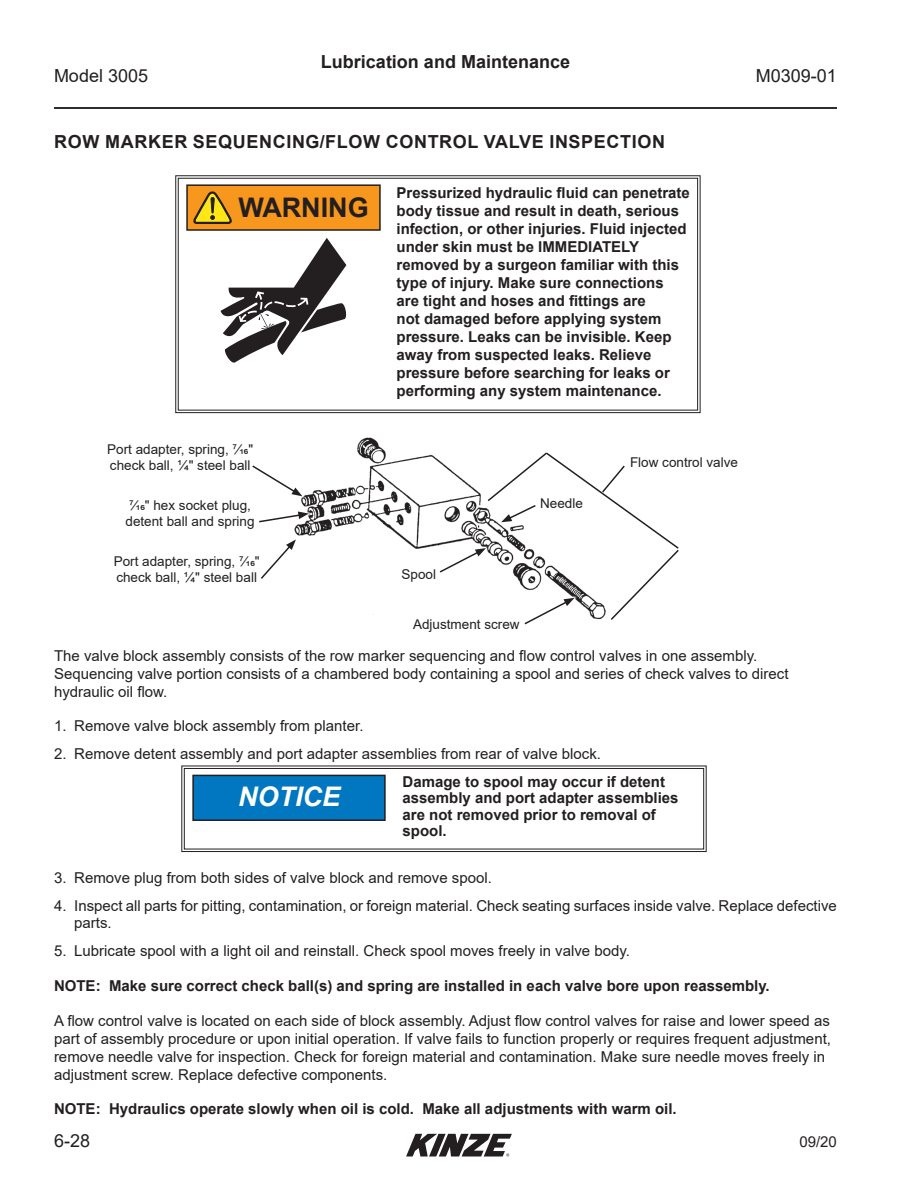
<style>
.page{position:relative;width:918px;height:1188px;background:#fff}
.page>*{position:absolute;margin:0;border:0;box-sizing:border-box;transform-origin:0 0}
.t1{font:700 27px "Arial";color:#231f20}
.t2{font:italic 700 27px "Arial";color:#fff}
.Operation_Description_Header-maintenance{font:700 18px "Arial";letter-spacing:.035em;color:#231f20}
.Operation_Description_Header-maintenance-2{font:700 18px "Arial";color:#231f20}
.t3{font:18px "Arial";color:#231f20}
.paragraph_text_-_full_page{font:15px/18px "Arial";color:#231f20}
.Warning_Danger_Caution_-_centered{font:700 15px/18px "Arial";color:#231f20}
.paragraph_text_-_full_page-2{font:700 15px/16.5px "Arial";color:#231f20}
.Callouts{font:13.5px/16.2px "Arial";color:#231f20}
</style>
<div class="page">
<hr style="left:54px;top:107px;width:783px;height:2px;background:#231f20">
<svg style="left:406px;top:1134px;width:106px;height:22px"></svg>
<img style="left:294px;top:437px;width:144px;height:178px">
<svg style="left:438px;top:452px;width:241px;height:173px"></svg>
<div style="left:257px;top:509px;width:54px;height:16px;background:#fff"></div>
<svg style="left:259px;top:512px;width:50px;height:11px"></svg>
<div style="left:250px;top:463px;width:55px;height:36px;background:#fff"></div>
<svg style="left:252px;top:465px;width:50px;height:31px"></svg>
<div style="left:259px;top:537px;width:40px;height:45px;background:#fff"></div>
<svg style="left:261px;top:540px;width:35px;height:39px"></svg>
<svg style="left:175px;top:175px;width:526px;height:238px"></svg>
<div style="left:178px;top:178px;width:520px;height:232px;border:1px solid #231f20"></div>
<div style="left:187px;top:185px;width:193px;height:45px;background:#f7971d"></div>
<div style="left:186px;top:184px;width:195px;height:47px;border:2px solid #231f20"></div>
<svg style="left:193px;top:191px;width:155px;height:174px"></svg>
<svg style="left:357px;top:374px;width:7px;height:7px"></svg>
<svg style="left:181px;top:765px;width:526px;height:87px"></svg>
<div style="left:184px;top:768px;width:520px;height:81px;border:1px solid #231f20"></div>
<div style="left:193px;top:775px;width:192px;height:45px;background:#0077c0"></div>
<div style="left:192px;top:775px;width:194px;height:46px;border:2px solid #231f20"></div>
<p class="Operation_Description_Header-maintenance-2" style="left:321px;top:49px;width:251px">Lubrication and Maintenance</p>
<p class="t3" style="left:54px;top:63px;width:96px">Model 3005</p>
<p class="t3" style="left:756px;top:63px;width:83px">M0309-01</p>
<p class="Operation_Description_Header-maintenance" style="left:54px;top:129px;width:612px">ROW MARKER SEQUENCING/FLOW CONTROL VALVE INSPECTION</p>
<p class="t1" style="left:238px;top:188px;width:132px">WARNING</p>
<p class="Callouts" style="left:107px;top:441px;width:147px">Port adapter, spring, 7∕16" check ball, ¼" steel ball</p>
<p class="Callouts" style="left:129px;top:497px;width:123px">7∕16" hex socket plug,</p>
<p class="Callouts" style="left:126px;top:513px;width:131px">detent ball and spring</p>
<p class="Callouts" style="left:114px;top:553px;width:147px">Port adapter, spring, 7∕16" check ball, ¼" steel ball</p>
<p class="Warning_Danger_Caution_-_centered" style="left:397px;top:184px;width:295px">Pressurized hydraulic fluid can penetrate body tissue and result in death, serious infection, or other injuries. Fluid injected under skin must be IMMEDIATELY removed by a surgeon familiar with this type of injury. Make sure connections are tight and hoses and fittings are<br>not damaged before applying system pressure. Leaks can be invisible. Keep away from suspected leaks. Relieve pressure before searching for leaks or performing any system maintenance.</p>
<p class="Callouts" style="left:540px;top:495px;width:44px">Needle</p>
<p class="Callouts" style="left:402px;top:566px;width:36px">Spool</p>
<p class="Callouts" style="left:413px;top:616px;width:108px">Adjustment screw</p>
<p class="Callouts" style="left:630px;top:454px;width:110px">Flow control valve</p>
<p class="paragraph_text_-_full_page" style="left:54px;top:646px;width:736px">The valve block assembly consists of the row marker sequencing and flow control valves in one assembly.<br>Sequencing valve portion consists of a chambered body containing a spool and series of check valves to direct hydraulic oil flow.</p>
<p class="paragraph_text_-_full_page" style="left:54px;top:717px;width:311px">1. Remove valve block assembly from planter.</p>
<p class="paragraph_text_-_full_page" style="left:54px;top:745px;width:549px">2. Remove detent assembly and port adapter assemblies from rear of valve block.</p>
<p class="t2" style="left:238px;top:779px;width:104px">NOTICE</p>
<p class="paragraph_text_-_full_page-2" style="left:403px;top:773px;width:277px">Damage to spool may occur if detent assembly and port adapter assemblies are not removed prior to removal of spool.</p>
<p class="paragraph_text_-_full_page" style="left:54px;top:868px;width:439px">3. Remove plug from both sides of valve block and remove spool.</p>
<p class="paragraph_text_-_full_page" style="left:74px;top:897px;width:764px;line-height:17.2px;text-indent:-20px">4. Inspect all parts for pitting, contamination, or foreign material. Check seating surfaces inside valve. Replace defective parts.</p>
<p class="paragraph_text_-_full_page" style="left:54px;top:942px;width:578px">5. Lubricate spool with a light oil and reinstall. Check spool moves freely in valve body.</p>
<p class="Warning_Danger_Caution_-_centered" style="left:54px;top:977px;width:717px">NOTE: Make sure correct check ball(s) and spring are installed in each valve bore upon reassembly.</p>
<p class="paragraph_text_-_full_page" style="left:54px;top:1012px;width:779px">A flow control valve is located on each side of block assembly. Adjust flow control valves for raise and lower speed as part of assembly procedure or upon initial operation. If valve fails to function properly or requires frequent adjustment, remove needle valve for inspection. Check for foreign material and contamination. Make sure needle moves freely in adjustment screw. Replace defective components.</p>
<p class="Warning_Danger_Caution_-_centered" style="left:54px;top:1100px;width:624px">NOTE: Hydraulics operate slowly when oil is cold. Make all adjustments with warm oil.</p>
<p class="t3" style="left:54px;top:1128px;width:38px">6-28</p>
<p class="paragraph_text_-_full_page" style="left:799px;top:1133px;width:39px">09/20</p>
</div>
